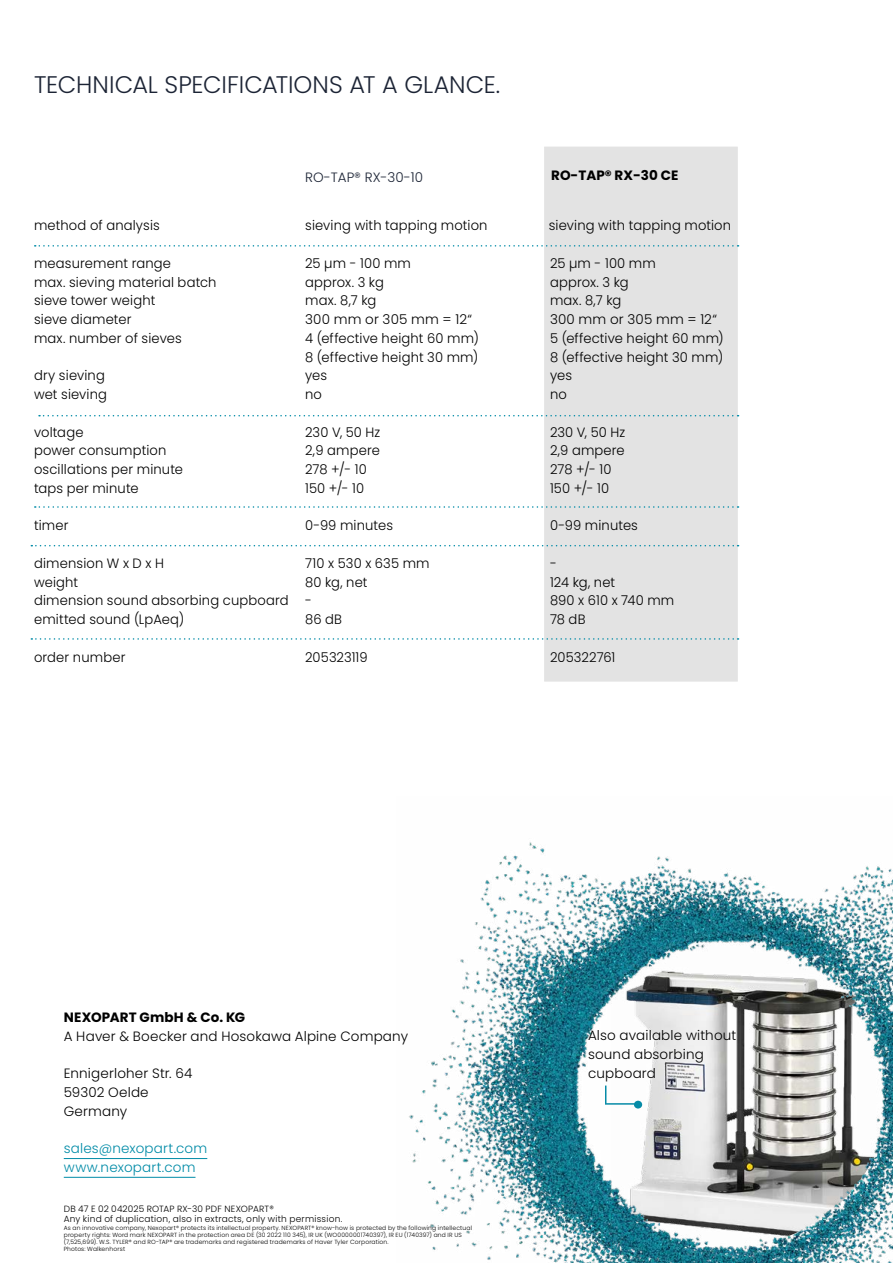
<style>
.page{position:relative;width:893px;height:1263px;background:#fff}
.page>*{position:absolute;margin:0;border:0;box-sizing:border-box;transform-origin:0 0}
.t1{font:300 24px "Poppins";letter-spacing:-.01em;color:#1c2435}
.t2{font:300 13.5px/18.8px "Poppins";letter-spacing:.01em;color:#000}
.t3{font:300 13.5px/18.8px "Poppins";letter-spacing:.01em;color:#008ba7}
.t4{font:700 13.5px "Poppins";letter-spacing:.005em;color:#000}
.t5{font:300 13.5px "Poppins";color:#1c2435}
.t6{font:300 9px "Poppins";letter-spacing:.025em;color:#000}
.t7{font:300 9px "Poppins";letter-spacing:.02em;color:#000}
.t8{font:300 6px/7.2px "Poppins";letter-spacing:.025em;color:#000}
</style>
<div class="page">
<hr style="left:64px;top:1158px;width:143px;height:1px;background:#008ba7">
<hr style="left:64px;top:1177px;width:131px;height:1px;background:#008ba7">
<div style="left:544px;top:147px;width:194px;height:534px;background:#e3e3e3"></div>
<svg style="left:35px;top:245px;width:704px;height:2px"></svg>
<svg style="left:39px;top:415px;width:700px;height:1px"></svg>
<svg style="left:35px;top:506px;width:704px;height:2px"></svg>
<svg style="left:31px;top:545px;width:708px;height:1px"></svg>
<svg style="left:31px;top:638px;width:708px;height:2px"></svg>
<img style="left:409px;top:842px;width:484px;height:421px">
<svg style="left:605px;top:1085px;width:1px;height:18px"></svg>
<hr style="left:605px;top:1103px;width:30px;height:2px;background:#068ba7">
<div style="left:634px;top:1101px;width:8px;height:7px;background:#068ba7;border-radius:50%"></div>
<h1 class="t1" style="left:34px;top:71px;width:468px">TECHNICAL SPECIFICATIONS AT A GLANCE.</h1>
<p class="t5" style="left:305px;top:169px;width:119px">RO-TAP® RX-30-10</p>
<p class="t4" style="left:551px;top:168px;width:129px">RO-TAP® RX-30 CE</p>
<p class="t2" style="left:34px;top:216px;width:127px">method of analysis</p>
<p class="t2" style="left:305px;top:216px;width:184px">sieving with tapping motion</p>
<p class="t2" style="left:549px;top:216px;width:184px">sieving with tapping motion</p>
<p class="t2" style="left:34px;top:254px;width:138px">measurement range</p>
<p class="t2" style="left:305px;top:254px;width:107px">25 µm - 100 mm</p>
<p class="t2" style="left:550px;top:254px;width:107px">25 µm - 100 mm</p>
<p class="t2" style="left:34px;top:273px;width:184px">max. sieving material batch</p>
<p class="t2" style="left:305px;top:273px;width:80px">approx. 3 kg</p>
<p class="t2" style="left:550px;top:273px;width:80px">approx. 3 kg</p>
<p class="t2" style="left:34px;top:291px;width:123px">sieve tower weight</p>
<p class="t2" style="left:305px;top:291px;width:73px">max. 8,7 kg</p>
<p class="t2" style="left:550px;top:291px;width:73px">max. 8,7 kg</p>
<p class="t2" style="left:34px;top:310px;width:99px">sieve diameter</p>
<p class="t2" style="left:305px;top:310px;width:169px">300 mm or 305 mm = 12“</p>
<p class="t2" style="left:550px;top:310px;width:169px">300 mm or 305 mm = 12“</p>
<p class="t2" style="left:34px;top:329px;width:149px">max. number of sieves</p>
<p class="t2" style="left:305px;top:329px;width:175px">4 (effective height 60 mm)</p>
<p class="t2" style="left:550px;top:329px;width:175px">5 (effective height 60 mm)</p>
<p class="t2" style="left:305px;top:348px;width:175px">8 (effective height 30 mm)</p>
<p class="t2" style="left:550px;top:348px;width:175px">8 (effective height 30 mm)</p>
<p class="t2" style="left:34px;top:366px;width:72px">dry sieving</p>
<p class="t2" style="left:305px;top:366px;width:24px">yes</p>
<p class="t2" style="left:550px;top:366px;width:24px">yes</p>
<p class="t2" style="left:34px;top:385px;width:75px">wet sieving</p>
<p class="t2" style="left:305px;top:385px;width:18px">no</p>
<p class="t2" style="left:550px;top:385px;width:18px">no</p>
<p class="t2" style="left:34px;top:423px;width:51px">voltage</p>
<p class="t2" style="left:305px;top:423px;width:77px">230 V, 50 Hz</p>
<p class="t2" style="left:550px;top:423px;width:77px">230 V, 50 Hz</p>
<p class="t2" style="left:34px;top:441px;width:134px">power consumption</p>
<p class="t2" style="left:305px;top:441px;width:76px">2,9 ampere</p>
<p class="t2" style="left:550px;top:441px;width:76px">2,9 ampere</p>
<p class="t2" style="left:34px;top:460px;width:151px">oscillations per minute</p>
<p class="t2" style="left:305px;top:460px;width:63px">278 +/- 10</p>
<p class="t2" style="left:550px;top:460px;width:63px">278 +/- 10</p>
<p class="t2" style="left:34px;top:479px;width:106px">taps per minute</p>
<p class="t2" style="left:305px;top:479px;width:61px">150 +/- 10</p>
<p class="t2" style="left:550px;top:479px;width:61px">150 +/- 10</p>
<p class="t2" style="left:34px;top:516px;width:36px">timer</p>
<p class="t2" style="left:305px;top:516px;width:89px">0-99 minutes</p>
<p class="t2" style="left:550px;top:516px;width:89px">0-99 minutes</p>
<p class="t2" style="left:34px;top:554px;width:131px">dimension W x D x H</p>
<p class="t2" style="left:305px;top:554px;width:126px">710 x 530 x 635 mm</p>
<p class="t2" style="left:550px;top:554px;width:8px">-</p>
<p class="t2" style="left:34px;top:573px;width:46px">weight</p>
<p class="t2" style="left:305px;top:573px;width:64px">80 kg, net</p>
<p class="t2" style="left:550px;top:573px;width:67px">124 kg, net</p>
<p class="t2" style="left:34px;top:591px;width:279px">dimension sound absorbing cupboard -</p>
<p class="t2" style="left:550px;top:591px;width:126px">890 x 610 x 740 mm</p>
<p class="t2" style="left:34px;top:610px;width:152px">emitted sound (LpAeq)</p>
<p class="t2" style="left:305px;top:610px;width:38px">86 dB</p>
<p class="t2" style="left:550px;top:610px;width:37px">78 dB</p>
<p class="t2" style="left:34px;top:648px;width:93px">order number</p>
<p class="t2" style="left:305px;top:648px;width:64px">205323119</p>
<p class="t2" style="left:550px;top:648px;width:67px">205322761</p>
<p class="t4" style="left:64px;top:1009px;width:183px">NEXOPART GmbH &amp; Co. KG</p>
<p class="t2" style="left:64px;top:1026px;width:346px">A Haver &amp; Boecker and Hosokawa Alpine Company</p>
<p class="t2" style="left:64px;top:1064px;width:130px">Ennigerloher Str. 64<br>59302 Oelde<br>Germany</p>
<p class="t3" style="left:64px;top:1139px;width:145px">sales@nexopart.com www.nexopart.com</p>
<p class="t7" style="left:64px;top:1203px;width:212px">DB 47 E 02 042025 ROTAP RX-30 PDF NEXOPART®</p>
<p class="t6" style="left:64px;top:1214px;width:280px">Any kind of duplication, also in extracts, only with permission.</p>
<p class="t8" style="left:64px;top:1224px;width:410px">As an innovative company, Nexopart® protects its intellectual property. NEXOPART® know-how is protected by the following intellectual property rights: Word mark NEXOPART in the protection area DE (30 2022 110 345), IR UK (WO0000001740397), IR EU (1740397) and IR US (7,525,699). W.S. TYLER® and RO-TAP® are trademarks and registered trademarks of Haver Tyler Corporation.<br>Photos: Walkenhorst</p>
<p class="t2" style="left:588px;top:1026px;width:150px">Also available without sound absorbing cupboard</p>
</div>
